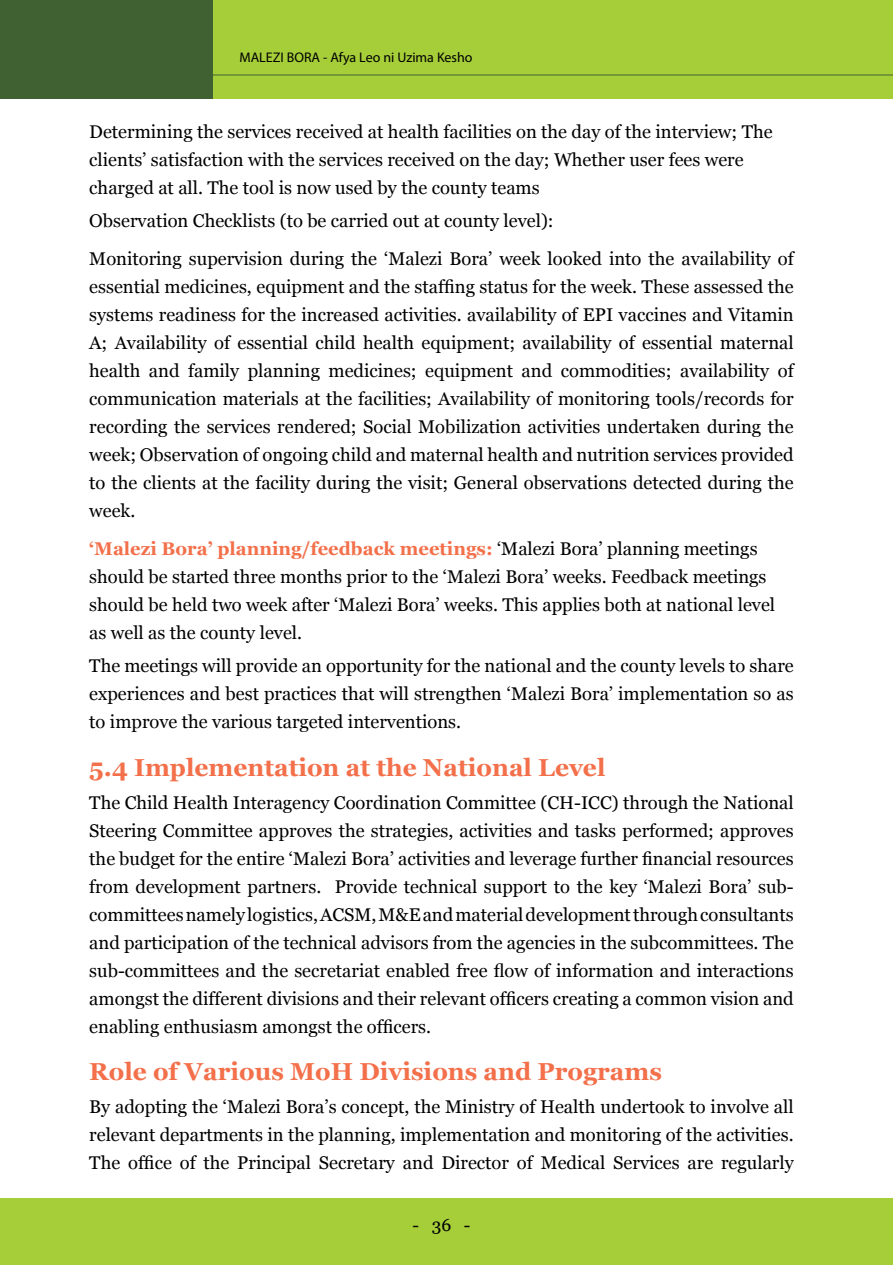
<style>
.page{position:relative;width:893px;height:1265px;background:#fff}
.page>*{position:absolute;margin:0;border:0;box-sizing:border-box;transform-origin:0 0}
.t1{font:700 24.5px "Georgia";color:#f3704b}
.t2{font:18.38px/28px "Georgia";color:#000;text-align:justify}
.t3{font:17.5px "Georgia";color:#000}
.t4{font:14px "Myriad Pro";color:#000}
.s1{font-weight:700;color:#f3704b}
</style>
<div class="page">
<div style="left:0;top:1198px;width:893px;height:67px;background:#a6ce39"></div>
<div style="left:0;top:0;width:213px;height:98px;background:#406233"></div>
<div style="left:213px;top:0;width:680px;height:98px;background:#a6ce39"></div>
<hr style="left:212px;top:75px;width:681px;height:1px;background:#406233">
<p class="t4" style="left:240px;top:49px;width:235px">MALEZI BORA - Afya Leo ni Uzima Kesho</p>
<p class="t2" style="left:89px;top:118px;width:685px;text-align:left">Determining the services received at health facilities on the day of the interview; The clients’ satisfaction with the services received on the day; Whether user fees were charged at all. The tool is now used by the county teams</p>
<p class="t2" style="left:89px;top:202px;width:706px;line-height:38px">Observation Checklists (to be carried out at county level):<br>Monitoring supervision during the ‘Malezi Bora’ week looked into the availability of</p>
<p class="t2" style="left:89px;top:272px;width:706px">essential medicines, equipment and the staffing status for the week. These assessed the systems readiness for the increased activities. availability of EPI vaccines and Vitamin A; Availability of essential child health equipment; availability of essential maternal health and family planning medicines; equipment and commodities; availability of communication materials at the facilities; Availability of monitoring tools/records for recording the services rendered; Social Mobilization activities undertaken during the week; Observation of ongoing child and maternal health and nutrition services provided to the clients at the facility during the visit; General observations detected during the week.</p>
<p class="t2" style="left:89px;top:534px;width:687px;text-align:left"><span class="s1">‘Malezi Bora’ planning/feedback meetings:</span> ‘Malezi Bora’ planning meetings should be started three months prior to the ‘Malezi Bora’ weeks. Feedback meetings should be held two week after ‘Malezi Bora’ weeks. This applies both at national level as well as the county level.</p>
<p class="t2" style="left:89px;top:651px;width:706px">The meetings will provide an opportunity for the national and the county levels to share experiences and best practices that will strengthen ‘Malezi Bora’ implementation so as to improve the various targeted interventions.</p>
<h1 class="t1" style="left:89px;top:753px;width:518px">5.4 Implementation at the National Level</h1>
<p class="t2" style="left:89px;top:788px;width:706px">The Child Health Interagency Coordination Committee (CH-ICC) through the National Steering Committee approves the strategies, activities and tasks performed; approves the budget for the entire ‘Malezi Bora’ activities and leverage further financial resources from development partners. Provide technical support to the key ‘Malezi Bora’ sub&shy;committees namely logistics, ACSM, M&amp;E and material development through consultants and participation of the technical advisors from the agencies in the subcommittees. The sub-committees and the secretariat enabled free flow of information and interactions amongst the different divisions and their relevant officers creating a common vision and enabling enthusiasm amongst the officers.</p>
<h1 class="t1" style="left:89px;top:1058px;width:574px">Role of Various MoH Divisions and Programs</h1>
<p class="t2" style="left:89px;top:1093px;width:706px">By adopting the ‘Malezi Bora’s concept, the Ministry of Health undertook to involve all relevant departments in the planning, implementation and monitoring of the activities.<br>The office of the Principal Secretary and Director of Medical Services are regularly</p>
<p class="t3" style="left:413px;top:1215px;width:59px">- 36 -</p>
</div>
